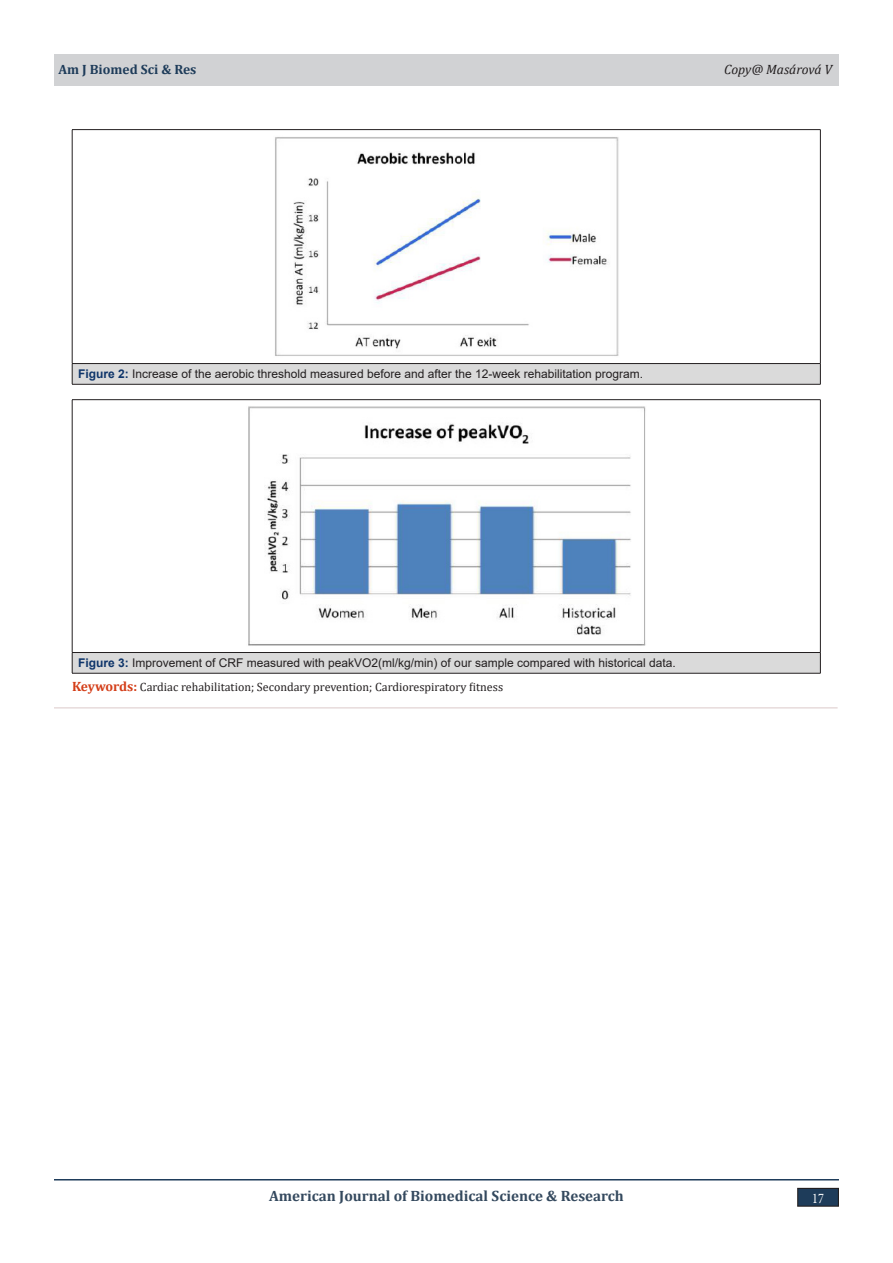
<style>
.page{position:relative;width:893px;height:1263px;background:#fff}
.page>*{position:absolute;margin:0;border:0;box-sizing:border-box;transform-origin:0 0}
.t1{font:700 15px "Cambria";color:#34495e}
.t2{font:14.7px "Minion Pro";color:#fff;scale:.83 1}
.t3{font:700 13.5px "Cambria";color:#1e3c5a}
.t4{font:italic 13.5px "Cambria";color:#231f20}
.t5{font:12px "Arial";color:#231f20}
.t6{font:12px "Cambria";color:#231f20}
.s1{font-weight:700;color:#0e356a}
.s2{font-weight:700;font-size:13.5px;color:#d43e19}
</style>
<div class="page">
<hr style="left:54px;top:1179px;width:785px;height:1px;background:#1e3c5a">
<div style="left:54px;top:54px;width:785px;height:31px;background:#d1d2d4"></div>
<div style="left:798px;top:1188px;width:40px;height:18px;background:#1e3c5a"></div>
<div style="left:797px;top:1188px;width:42px;height:19px;border:1px solid #231f20"></div>
<hr style="left:54px;top:707px;width:784px;height:2px;background:#e7dbdb">
<div style="left:72px;top:364px;width:748px;height:20px;background:#dadada"></div>
<hr style="left:72px;top:129px;width:749px;height:1px;background:#231f20">
<hr style="left:72px;top:130px;width:1px;height:233px;background:#231f20">
<hr style="left:820px;top:130px;width:1px;height:233px;background:#231f20">
<hr style="left:72px;top:363px;width:749px;height:1px;background:#231f20">
<svg style="left:72px;top:364px;width:1px;height:20px"></svg>
<svg style="left:820px;top:364px;width:1px;height:20px"></svg>
<hr style="left:72px;top:384px;width:749px;height:1px;background:#231f20">
<img style="left:275px;top:137px;width:344px;height:219px">
<div style="left:72px;top:652px;width:748px;height:21px;background:#dadada"></div>
<hr style="left:72px;top:399px;width:749px;height:1px;background:#231f20">
<hr style="left:72px;top:400px;width:1px;height:252px;background:#231f20">
<hr style="left:820px;top:400px;width:1px;height:252px;background:#231f20">
<hr style="left:72px;top:652px;width:749px;height:1px;background:#231f20">
<svg style="left:72px;top:653px;width:1px;height:20px"></svg>
<svg style="left:820px;top:653px;width:1px;height:20px"></svg>
<hr style="left:72px;top:673px;width:749px;height:1px;background:#231f20">
<img style="left:248px;top:406px;width:398px;height:240px">
<p class="t3" style="left:58px;top:59px;width:139px">Am J Biomed Sci &amp; Res</p>
<p class="t4" style="left:724px;top:59px;width:110px">Copy@ Masárová V</p>
<p class="t5" style="left:78px;top:366px;width:566px"><span class="s1">Figure 2:</span> Increase of the aerobic threshold measured before and after the 12-week rehabilitation program.</p>
<p class="t5" style="left:78px;top:655px;width:599px"><span class="s1">Figure 3:</span> Improvement of CRF measured with peakVO2(ml/kg/min) of our sample compared with historical data.</p>
<p class="t6" style="left:72px;top:680px;width:433px"><span class="s2">Keywords:</span> Cardiac rehabilitation; Secondary prevention; Cardiorespiratory fitness</p>
<p class="t1" style="left:269px;top:1185px;width:356px">American Journal of Biomedical Science &amp; Research</p>
<p class="t2" style="left:812px;top:1188px;width:16px">17</p>
</div>
